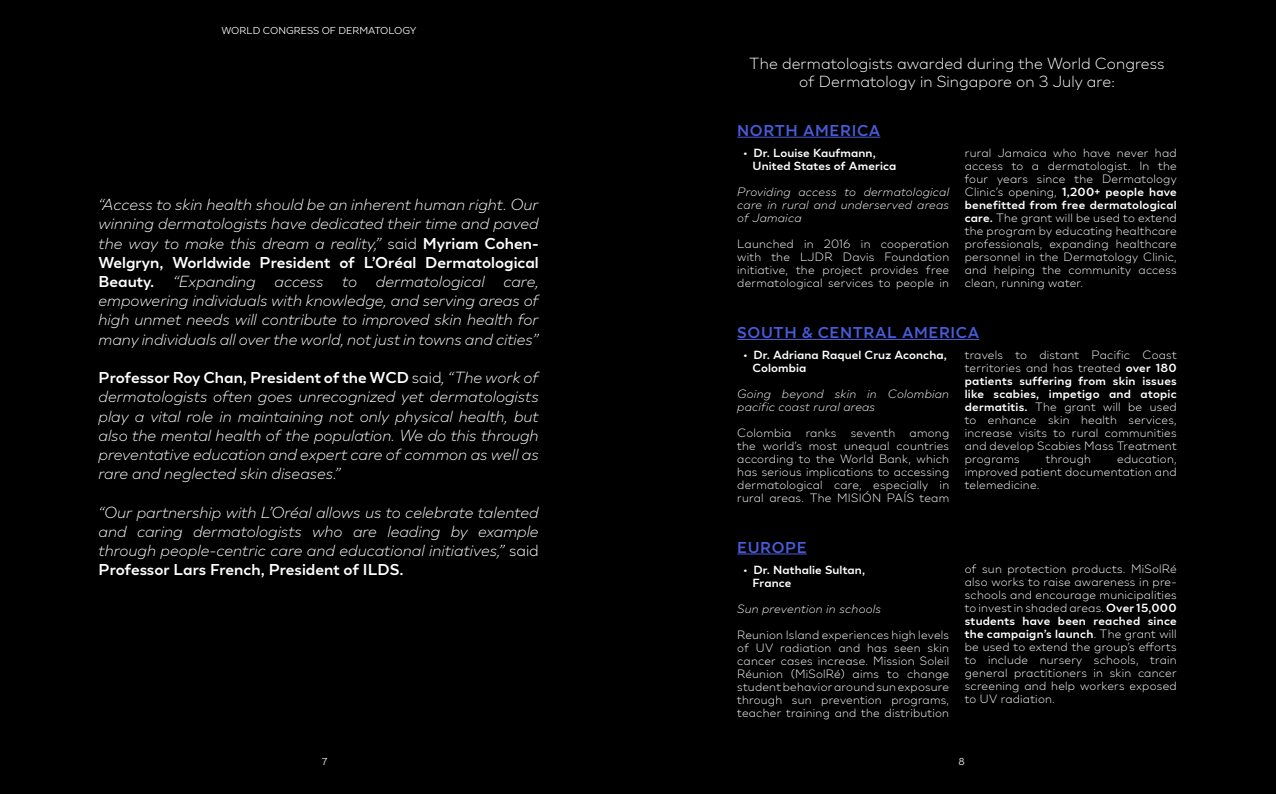
<style>
.page{position:relative;width:1276px;height:794px;background:#fff}
.page>*{position:absolute;margin:0;border:0;box-sizing:border-box;transform-origin:0 0}
.t1{font:italic 300 16px/19.2px "LOREAL Essentielle";color:#fff;text-align:justify}
.t2{font:300 16px/18px "LOREAL Essentielle";letter-spacing:.005em;color:#fff;text-align:center}
.t3{font:700 16px "LOREAL Essentielle";letter-spacing:.04em;color:#485cdb}
.t4{font:300 12px/13px "LOREAL Essentielle";letter-spacing:.02em;color:#fff;text-align:justify}
.t5{font:italic 300 12px/13px "LOREAL Essentielle";letter-spacing:.02em;color:#fff;text-align:justify}
.t6{font:700 12px/13px "LOREAL Essentielle";letter-spacing:.01em;color:#fff}
.t7{font:10px "LOREAL Essentielle";color:#fff}
.s1{font-style:normal}
.s2{font-weight:700;font-style:normal}
.s3{font-weight:700}
</style>
<div class="page">
<div style="left:0;top:0;width:639px;height:794px;background:#000"></div>
<div style="left:638px;top:0;width:638px;height:794px;background:#000"></div>
<hr style="left:737px;top:137px;width:143px;height:1px;background:#485cdb">
<hr style="left:737px;top:339px;width:242px;height:1px;background:#485cdb">
<hr style="left:737px;top:553px;width:70px;height:1px;background:#485cdb">
<p class="t7" style="left:221px;top:25px;width:196px">WORLD CONGRESS OF DERMATOLOGY</p>
<p class="t1" style="left:99px;top:195px;width:442px">“Access to skin health should be an inherent human right. Our winning dermatologists have dedicated their time and paved the way to make this dream a reality,” <span class="s1">said</span> <span class="s2">Myriam Cohen-Welgryn, Worldwide President of L’Oréal Dermatological Beauty.</span> “Expanding access to dermatological care, empowering individuals with knowledge, and serving areas of high unmet needs will contribute to improved skin health for many individuals all over the world, not just in towns and cities”</p>
<p class="t1" style="left:99px;top:368px;width:442px"><span class="s2">Professor Roy Chan, President of the WCD</span> <span class="s1">said</span>, “The work of dermatologists often goes unrecognized yet dermatologists play a vital role in maintaining not only physical health, but also the mental health of the population. We do this through preventative education and expert care of common as well as rare and neglected skin diseases.”</p>
<h1 class="t1" style="left:99px;top:502px;width:442px">“Our partnership with L’Oréal allows us to celebrate talented and caring dermatologists who are leading by example through people-centric care and educational initiatives,” <span class="s1">said </span><span class="s2">Professor Lars French, President of ILDS.</span></h1>
<h1 class="t2" style="left:749px;top:54px;width:417px">The dermatologists awarded during the World Congress of Dermatology in Singapore on 3 July are:</h1>
<h1 class="t3" style="left:737px;top:120px;width:145px">NORTH AMERICA</h1>
<p class="t6" style="left:752px;top:146px;width:145px;text-indent:-9px">• Dr. Louise Kaufmann,<br>United States of America</p>
<p class="t5" style="left:737px;top:185px;width:213px">Providing access to dermatological care in rural and underserved areas of Jamaica</p>
<p class="t4" style="left:737px;top:237px;width:213px">Launched in 2016 in cooperation with the LJDR Davis Foundation initiative, the project provides free dermatological services to people in</p>
<p class="t4" style="left:964px;top:146px;width:213px">rural Jamaica who have never had access to a dermatologist. In the four years since the Dermatology Clinic’s opening, <span class="s3">1,200+ people have benefitted from free dermatological care.</span> The grant will be used to extend the program by educating healthcare professionals, expanding healthcare personnel in the Dermatology Clinic, and helping the community access clean, running water.</p>
<h1 class="t3" style="left:737px;top:323px;width:244px">SOUTH &amp; CENTRAL AMERICA</h1>
<p class="t6" style="left:752px;top:348px;width:196px;text-indent:-9px">• Dr. Adriana Raquel Cruz Aconcha,<br>Colombia</p>
<p class="t5" style="left:737px;top:387px;width:213px">Going beyond skin in Colombian pacific coast rural areas</p>
<p class="t4" style="left:737px;top:426px;width:213px">Colombia ranks seventh among the world’s most unequal countries according to the World Bank, which has serious implications to accessing dermatological care, especially in rural areas. The MISIÓN PAÍS team</p>
<h1 class="t3" style="left:737px;top:537px;width:71px">EUROPE</h1>
<p class="t6" style="left:752px;top:563px;width:114px;text-indent:-9px">• Dr. Nathalie Sultan,<br>France</p>
<p class="t5" style="left:737px;top:602px;width:145px">Sun prevention in schools</p>
<p class="t4" style="left:737px;top:628px;width:213px">Reunion Island experiences high levels of UV radiation and has seen skin cancer cases increase. Mission Soleil Réunion (MiSolRé) aims to change student behavior around sun exposure through sun prevention programs, teacher training and the distribution</p>
<p class="t4" style="left:964px;top:348px;width:213px">travels to distant Pacific Coast territories and has treated <span class="s3">over 180 patients suffering from skin issues like scabies, impetigo and atopic dermatitis.</span> The grant will be used to enhance skin health services, increase visits to rural communities and develop Scabies Mass Treatment programs</p>
<p class="t4" style="left:964px;top:452px;width:213px;text-indent:152px">education, improved patient documentation and telemedicine.</p>
<p class="t4" style="left:1046px;top:452px;width:47px">through</p>
<p class="t4" style="left:964px;top:562px;width:213px">of sun protection products. MiSolRé also works to raise awareness in pre&shy;schools and encourage municipalities to invest in shaded areas. <span class="s3">Over 15,000 students have been reached since the campaign’s launch</span>. The grant will be used to extend the group’s efforts to include nursery schools, train general practitioners in skin cancer screening and help workers exposed to UV radiation.</p>
<p class="t7" style="left:322px;top:755px;width:7px">7</p>
<p class="t7" style="left:958px;top:755px;width:8px">8</p>
</div>
